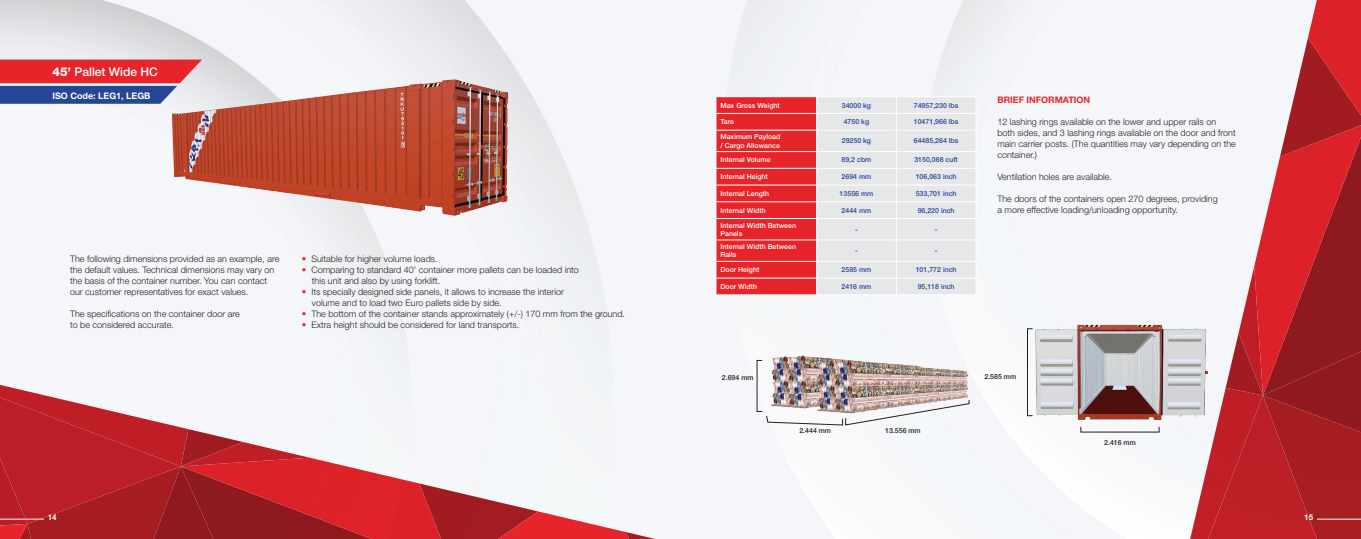
<style>
.page{position:relative;width:1361px;height:539px;background:#fff}
.page>*{position:absolute;margin:0;border:0;box-sizing:border-box;transform-origin:0 0}
.t1{font:500 12px "Helvetica Neue LT Std";color:#fff}
.t2{font:300 9px/11px "Helvetica Neue LT Std";color:#231f20}
.t3{font:700 9px "Helvetica Neue LT Std";color:#fff}
.t4{font:700 9px "Helvetica Neue LT Std";color:#e62429}
.t5{font:700 8px "Helvetica Neue LT Std";color:#fff}
.t6{font:500 7px/8.4px "Helvetica Neue LT Std";color:#fff}
.t7{font:500 7px "Helvetica Neue LT Std";color:#254595}
.t8{font:500 7px "Helvetica Neue LT Std";color:#231f20}
.s1{font-weight:800}
.s2{font-family:"Helvetica";color:#e62429}
</style>
<div class="page">
<svg style="left:1177px;top:0;width:184px;height:539px"></svg>
<svg style="left:0;top:381px;width:675px;height:158px"></svg>
<img style="left:147px;top:43px;width:386px;height:205px">
<div style="left:817px;top:97px;width:159px;height:197px;background:#e6e7e9"></div>
<hr style="left:816px;top:113px;width:80px;height:1px;background:#fff">
<hr style="left:896px;top:113px;width:80px;height:1px;background:#fff">
<hr style="left:816px;top:130px;width:80px;height:1px;background:#fff">
<hr style="left:896px;top:130px;width:80px;height:1px;background:#fff">
<hr style="left:816px;top:151px;width:80px;height:1px;background:#fff">
<hr style="left:896px;top:151px;width:80px;height:1px;background:#fff">
<hr style="left:816px;top:168px;width:80px;height:1px;background:#fff">
<hr style="left:896px;top:168px;width:80px;height:1px;background:#fff">
<hr style="left:816px;top:185px;width:80px;height:1px;background:#fff">
<hr style="left:896px;top:185px;width:80px;height:1px;background:#fff">
<hr style="left:816px;top:201px;width:80px;height:1px;background:#fff">
<hr style="left:896px;top:201px;width:80px;height:1px;background:#fff">
<hr style="left:816px;top:218px;width:80px;height:1px;background:#fff">
<hr style="left:896px;top:218px;width:80px;height:1px;background:#fff">
<hr style="left:816px;top:240px;width:80px;height:1px;background:#fff">
<hr style="left:896px;top:240px;width:80px;height:1px;background:#fff">
<hr style="left:816px;top:261px;width:80px;height:1px;background:#fff">
<hr style="left:896px;top:261px;width:80px;height:1px;background:#fff">
<hr style="left:816px;top:278px;width:80px;height:1px;background:#fff">
<svg style="left:716px;top:97px;width:101px;height:197px;background:#e73236"></svg>
<hr style="left:896px;top:278px;width:80px;height:1px;background:#fff">
<svg style="left:896px;top:97px;width:1px;height:197px"></svg>
<img style="left:973px;top:311px;width:241px;height:157px">
<div style="left:1027px;top:328px;width:6px;height:88px;border:1px solid #231f20"></div>
<hr style="left:1317px;top:518px;width:44px;height:1px;background:#fff">
<hr style="left:0;top:518px;width:44px;height:1px;background:#fff">
<svg style="left:0;top:60px;width:202px;height:44px;background:#a54e6d"></svg>
<img style="left:766px;top:325px;width:205px;height:129px">
<img style="left:765px;top:399px;width:205px;height:27px">
<h1 class="t1" style="left:52px;top:64px;width:107px"><span class="s1">45’</span> Pallet Wide HC</h1>
<p class="t3" style="left:52px;top:90px;width:100px">ISO Code: LEG1, LEGB</p>
<p class="t2" style="left:70px;top:253px;width:211px">The following dimensions provided as an example, are the default values. Technical dimensions may vary on the basis of the container number. You can contact our customer representatives for exact values.</p>
<p class="t2" style="left:70px;top:308px;width:171px">The specifications on the container door are to be considered accurate.</p>
<p class="t2" style="left:302px;top:253px;width:137px"><span class="s2">•</span> Suitable for higher volume loads.</p>
<p class="t2" style="left:312px;top:264px;width:268px;text-indent:-10px"><span class="s2">•</span> Comparing to standard 40’ container more pallets can be loaded into this unit and also by using forklift.</p>
<p class="t2" style="left:312px;top:286px;width:253px;text-indent:-10px"><span class="s2">•</span> Its specially designed side panels, it allows to increase the interior volume and to load two Euro pallets side by side.</p>
<p class="t2" style="left:302px;top:308px;width:325px"><span class="s2">•</span> The bottom of the container stands approximately (+/-) 170 mm from the ground.</p>
<p class="t2" style="left:302px;top:319px;width:219px"><span class="s2">•</span> Extra height should be considered for land transports.</p>
<p class="t6" style="left:720px;top:101px;width:61px">Max Gross Weight</p>
<p class="t7" style="left:842px;top:101px;width:31px">34000 kg</p>
<p class="t7" style="left:914px;top:101px;width:46px">74957,230 lbs</p>
<p class="t6" style="left:720px;top:117px;width:15px">Tare</p>
<p class="t7" style="left:844px;top:118px;width:27px">4750 kg</p>
<p class="t7" style="left:914px;top:118px;width:46px">10471,966 lbs</p>
<p class="t6" style="left:720px;top:132px;width:61px">Maximum Payload / Cargo Allowance</p>
<p class="t7" style="left:842px;top:137px;width:31px">29250 kg</p>
<p class="t7" style="left:914px;top:137px;width:46px">64485,264 lbs</p>
<p class="t6" style="left:720px;top:156px;width:52px">Internal Volume</p>
<p class="t7" style="left:841px;top:156px;width:31px">89,2 cbm</p>
<p class="t7" style="left:914px;top:156px;width:45px">3150,068 cuft</p>
<p class="t6" style="left:720px;top:172px;width:49px">Internal Height</p>
<p class="t7" style="left:841px;top:172px;width:31px">2694 mm</p>
<p class="t7" style="left:916px;top:172px;width:42px">106,063 inch</p>
<p class="t6" style="left:720px;top:189px;width:50px">Internal Length</p>
<p class="t7" style="left:839px;top:189px;width:35px">13556 mm</p>
<p class="t7" style="left:916px;top:189px;width:42px">533,701 inch</p>
<p class="t6" style="left:720px;top:206px;width:47px">Internal Width</p>
<p class="t7" style="left:841px;top:206px;width:31px">2444 mm</p>
<p class="t7" style="left:917px;top:206px;width:38px">96,220 inch</p>
<p class="t6" style="left:720px;top:221px;width:77px">Internal Width Between<br>Panels</p>
<p class="t7" style="left:855px;top:225px;width:4px">-</p>
<p class="t7" style="left:935px;top:225px;width:4px">-</p>
<p class="t6" style="left:720px;top:242px;width:77px">Internal Width Between<br>Rails</p>
<p class="t7" style="left:855px;top:246px;width:4px">-</p>
<p class="t7" style="left:935px;top:246px;width:4px">-</p>
<p class="t6" style="left:720px;top:265px;width:40px">Door Height</p>
<p class="t7" style="left:841px;top:265px;width:31px">2585 mm</p>
<p class="t7" style="left:916px;top:265px;width:42px">101,772 inch</p>
<p class="t6" style="left:720px;top:282px;width:38px">Door Width</p>
<p class="t7" style="left:841px;top:282px;width:31px">2416 mm</p>
<p class="t7" style="left:917px;top:282px;width:38px">95,118 inch</p>
<p class="t4" style="left:997px;top:94px;width:94px">BRIEF INFORMATION</p>
<p class="t2" style="left:997px;top:116px;width:240px">12 lashing rings available on the lower and upper rails on both sides, and 3 lashing rings available on the door and front main carrier posts. (The quantities may vary depending on the container.)</p>
<p class="t2" style="left:997px;top:171px;width:116px">Ventilation holes are available.</p>
<p class="t2" style="left:997px;top:193px;width:222px">The doors of the containers open 270 degrees, providing a more effective loading/unloading opportunity.</p>
<p class="t8" style="left:722px;top:373px;width:33px">2.694 mm</p>
<p class="t8" style="left:799px;top:426px;width:33px">2.444 mm</p>
<p class="t8" style="left:885px;top:426px;width:37px">13.556 mm</p>
<p class="t8" style="left:984px;top:373px;width:33px">2.585 mm</p>
<p class="t8" style="left:1104px;top:438px;width:33px">2.416 mm</p>
<p class="t5" style="left:48px;top:512px;width:10px">14</p>
<p class="t5" style="left:1304px;top:512px;width:10px">15</p>
</div>
